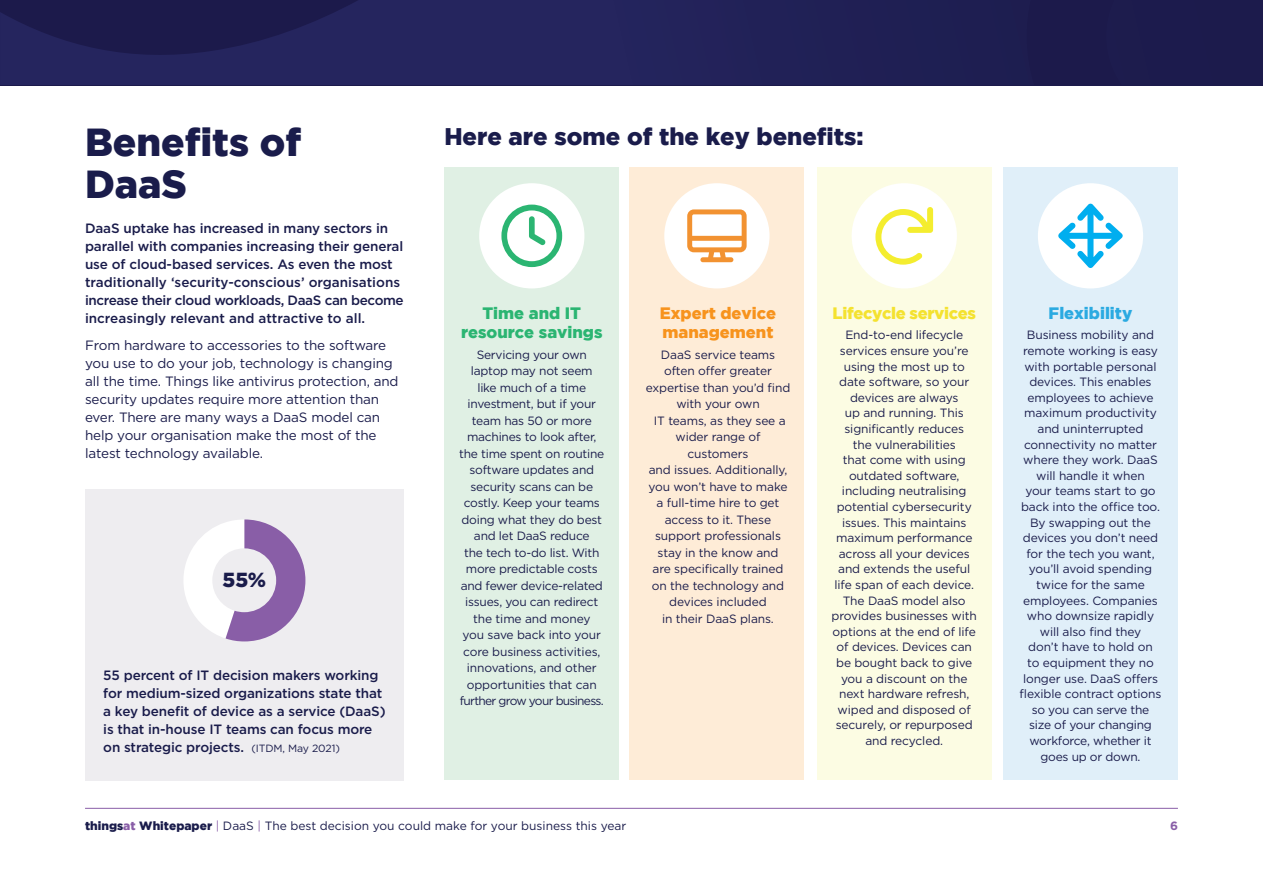
<style>
.page{position:relative;width:1263px;height:893px;background:#fff}
.page>*{position:absolute;margin:0;border:0;box-sizing:border-box;transform-origin:0 0}
.t1{font:900 39px/42px "Gotham";color:#1a1c4b}
.t2{font:900 24px "Gotham";color:#1a1c4b}
.t3{font:900 20.4px "Gotham HTF";color:#1a1c4b}
.t4{font:900 16.5px/19.5px "Gotham";color:#2bb572;text-align:center}
.t5{font:900 16.5px/19.5px "Gotham";color:#f7931d}
.t6{font:900 16.5px "Gotham";letter-spacing:-.02em;color:#f4e230}
.t7{font:900 16.5px "Gotham";color:#2baae1}
.t8{font:500 13.5px/18px "Gotham";letter-spacing:-.01em;color:#1a1c4b}
.t9{font:13.5px/18px "Gotham";letter-spacing:-.01em;color:#1a1c4b}
.t10{font:12px/15.6px "Gotham";letter-spacing:-.01em;color:#1a1c4b;text-align:center}
.t11{font:700 12px "Gotham";color:#895ea7}
.s1{font-weight:400;font-size:10.5px}
.s2{font-weight:900}
.s3{font-weight:900;color:#895ea7}
.s4{color:#895ea7}
</style>
<div class="page">
<hr style="left:85px;top:808px;width:1093px;height:1px;background:#895ea7">
<div style="left:0;top:0;width:1263px;height:85px;background:#1c1a4b"></div>
<svg style="left:0;top:0;width:825px;height:85px"></svg>
<div style="left:444px;top:168px;width:175px;height:612px;background:#e0f0e4"></div>
<div style="left:479px;top:183px;width:105px;height:105px;background:#fff;border-radius:50%"></div>
<svg style="left:501px;top:205px;width:61px;height:62px"></svg>
<div style="left:629px;top:168px;width:175px;height:612px;background:#feecd7"></div>
<div style="left:817px;top:168px;width:175px;height:612px;background:#fcfce3"></div>
<div style="left:1003px;top:168px;width:175px;height:612px;background:#e0eff9"></div>
<div style="left:852px;top:183px;width:105px;height:105px;background:#fff;border-radius:50%"></div>
<svg style="left:875px;top:207px;width:58px;height:58px"></svg>
<div style="left:1038px;top:183px;width:105px;height:105px;background:#fff;border-radius:50%"></div>
<svg style="left:1058px;top:204px;width:65px;height:64px"></svg>
<div style="left:664px;top:183px;width:105px;height:105px;background:#fff;border-radius:50%"></div>
<div style="left:85px;top:489px;width:319px;height:291px;background:#eeedf0"></div>
<svg style="left:184px;top:519px;width:121px;height:122px"></svg>
<svg style="left:687px;top:209px;width:60px;height:53px"></svg>
<h1 class="t1" style="left:85px;top:120px;width:218px">Benefits of<br>DaaS</h1>
<p class="t8" style="left:85px;top:219px;width:320px">DaaS uptake has increased in many sectors in parallel with companies increasing their general use of cloud-based services. As even the most traditionally ‘security-conscious’ organisations increase their cloud workloads, DaaS can become increasingly relevant and attractive to all.</p>
<p class="t9" style="left:85px;top:336px;width:315px">From hardware to accessories to the software you use to do your job, technology is changing all the time. Things like antivirus protection, and security updates require more attention than ever. There are many ways a DaaS model can help your organisation make the most of the latest technology available.</p>
<h3 class="t3" style="left:223px;top:568px;width:45px">55%</h3>
<p class="t8" style="left:103px;top:666px;width:284px">55 percent of IT decision makers working for medium-sized organizations state that a key benefit of device as a service (DaaS) is that in-house IT teams can focus more on strategic projects. <span class="s1">(ITDM, May 2021)</span></p>
<h2 class="t2" style="left:444px;top:123px;width:421px">Here are some of the key benefits:</h2>
<h3 class="t4" style="left:461px;top:303px;width:143px">Time and IT resource savings</h3>
<p class="t10" style="left:459px;top:346px;width:147px;line-height:16.5px">Servicing your own laptop may not seem<br>like much of a time investment, but if your team has 50 or more machines to look after, the time spent on routine software updates and security scans can be costly. Keep your teams doing what they do best and let DaaS reduce<br>the tech to-do list. With more predictable costs and fewer device-related issues, you can redirect the time and money<br>you save back into your core business activities, innovations, and other opportunities that can further grow your business.</p>
<h3 class="t5" style="left:660px;top:303px;width:118px">Expert device management</h3>
<p class="t10" style="left:646px;top:346px;width:146px;line-height:16.5px">DaaS service teams often offer greater expertise than you’d find with your own<br>IT teams, as they see a wider range of customers<br>and issues. Additionally, you won’t have to make a full-time hire to get access to it. These support professionals stay in the know and<br>are specifically trained on the technology and devices included<br>in their DaaS plans.</p>
<h3 class="t6" style="left:832px;top:303px;width:145px">Lifecycle services</h3>
<p class="t10" style="left:832px;top:327px;width:147px">End-to-end lifecycle services ensure you’re using the most up to date software, so your devices are always<br>up and running. This significantly reduces<br>the vulnerabilities<br>that come with using outdated software, including neutralising potential cybersecurity issues. This maintains maximum performance across all your devices and extends the useful life span of each device.<br>The DaaS model also provides businesses with options at the end of life of devices. Devices can be bought back to give you a discount on the next hardware refresh, wiped and disposed of securely, or repurposed and recycled.</p>
<h3 class="t7" style="left:1049px;top:303px;width:85px">Flexibility</h3>
<p class="t10" style="left:1020px;top:327px;width:143px">Business mobility and remote working is easy with portable personal devices. This enables employees to achieve maximum productivity and uninterrupted connectivity no matter where they work. DaaS will handle it when<br>your teams start to go back into the office too.<br>By swapping out the devices you don’t need for the tech you want, you’ll avoid spending twice for the same employees. Companies who downsize rapidly will also find they<br>don’t have to hold on<br>to equipment they no longer use. DaaS offers flexible contract options so you can serve the size of your changing workforce, whether it goes up or down.</p>
<p class="t10" style="left:85px;top:817px;width:543px"><span class="s2">things</span><span class="s3">at</span> <span class="s2">Whitepaper</span> <span class="s4">|</span> DaaS <span class="s4">|</span> The best decision you could make for your business this year</p>
<p class="t11" style="left:1170px;top:818px;width:9px">6</p>
</div>
